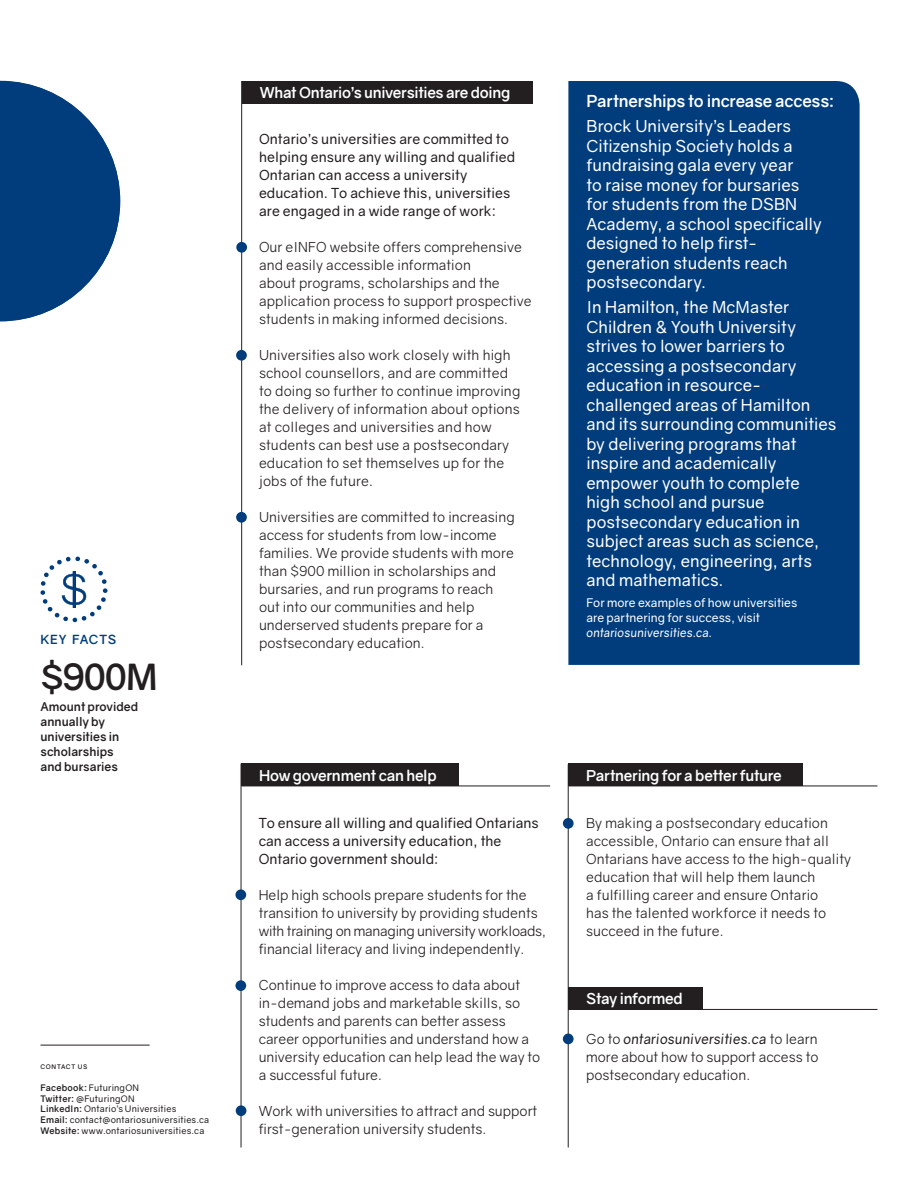
<style>
.page{position:relative;width:918px;height:1188px;background:#fff}
.page>*{position:absolute;margin:0;border:0;box-sizing:border-box;transform-origin:0 0}
.t1{font:700 36px "Gravity";color:#231f20}
.t2{font:16.5px/19.5px "Gravity";letter-spacing:.005em;color:#fff}
.t3{font:700 16.5px "Gravity";letter-spacing:-.015em;color:#fff}
.t4{font:700 15px "Gravity";letter-spacing:-.02em;color:#fff}
.t5{font:13.8px/18px "Gravity";letter-spacing:.005em;color:#231f20}
.t6{font:13.8px/18px "Gravity";letter-spacing:.005em;color:#231f20}
.t7{font:700 12.6px "Gravity";letter-spacing:.06em;color:#013d7d}
.t8{font:12px/15px "Gravity";color:#fff}
.t9{font:700 12px/15px "Gravity";color:#231f20}
.t10{font:9px/10.8px "Gravity";letter-spacing:.02em;color:#231f20}
.t11{font:700 6.3px "Gravity";letter-spacing:.095em;color:#231f20}
.s1{font-weight:700}
.s2{font-style:italic}
</style>
<div class="page">
<hr style="left:241px;top:764px;width:1px;height:384px;background:#231f20">
<div style="left:568px;top:764px;width:234px;height:22px;background:#231f20"></div>
<hr style="left:568px;top:786px;width:309px;height:1px;background:#231f20">
<hr style="left:241px;top:81px;width:1px;height:584px;background:#231f20">
<div style="left:568px;top:81px;width:292px;height:584px;background:#013d7d"></div>
<hr style="left:568px;top:764px;width:1px;height:384px;background:#231f20">
<hr style="left:241px;top:786px;width:309px;height:1px;background:#231f20">
<div style="left:241px;top:764px;width:218px;height:22px;background:#231f20"></div>
<hr style="left:575px;top:1009px;width:303px;height:1px;background:#231f20">
<div style="left:236px;top:242px;width:11px;height:11px;background:#013d7d;border-radius:50%"></div>
<div style="left:235px;top:889px;width:11px;height:11px;background:#013d7d;border-radius:50%"></div>
<div style="left:235px;top:980px;width:11px;height:11px;background:#013d7d;border-radius:50%"></div>
<div style="left:563px;top:1034px;width:11px;height:10px;background:#013d7d;border-radius:50%"></div>
<div style="left:568px;top:987px;width:135px;height:23px;background:#231f20"></div>
<div style="left:242px;top:81px;width:290px;height:22px;background:#231f20"></div>
<hr style="left:40px;top:1045px;width:110px;height:1px;background:#231f20">
<div style="left:563px;top:818px;width:11px;height:11px;background:#013d7d;border-radius:50%"></div>
<div style="left:236px;top:350px;width:11px;height:11px;background:#013d7d;border-radius:50%"></div>
<div style="left:236px;top:512px;width:11px;height:11px;background:#013d7d;border-radius:50%"></div>
<div style="left:236px;top:1105px;width:10px;height:11px;background:#013d7d;border-radius:50%"></div>
<svg style="left:40px;top:557px;width:68px;height:65px"></svg>
<hr style="left:73px;top:571px;width:2px;height:37px;background:#013d7d">
<svg style="left:0;top:81px;width:120px;height:240px"></svg>
<p class="t7" style="left:40px;top:631px;width:77px">KEY FACTS</p>
<h1 class="t1" style="left:40px;top:655px;width:119px">$900M</h1>
<p class="t9" style="left:40px;top:699px;width:99px">Amount provided annually by universities in scholarships<br>and bursaries</p>
<p class="t11" style="left:40px;top:1063px;width:48px">CONTACT US</p>
<p class="t10" style="left:40px;top:1082px;width:170px"><span class="s1">Facebook:</span> FuturingON<br><span class="s1">Twitter:</span> @FuturingON<br><span class="s1">LinkedIn:</span> Ontario’s Universities<br><span class="s1">Email:</span> contact@ontariosuniversities.ca <span class="s1">Website:</span> www.ontariosuniversities.ca</p>
<p class="t4" style="left:260px;top:83px;width:252px">What Ontario’s universities are doing</p>
<p class="t6" style="left:259px;top:130px;width:258px">Ontario’s universities are committed to helping ensure any willing and qualified Ontarian can access a university education. To achieve this, universities are engaged in a wide range of work:</p>
<p class="t5" style="left:259px;top:238px;width:274px">Our eINFO website offers comprehensive and easily accessible information<br>about programs, scholarships and the application process to support prospective students in making informed decisions.</p>
<p class="t5" style="left:259px;top:346px;width:263px">Universities also work closely with high school counsellors, and are committed to doing so further to continue improving the delivery of information about options at colleges and universities and how students can best use a postsecondary education to set themselves up for the jobs of the future.</p>
<p class="t5" style="left:259px;top:508px;width:257px">Universities are committed to increasing access for students from low-income families. We provide students with more than $900 million in scholarships and bursaries, and run programs to reach out into our communities and help underserved students prepare for a postsecondary education.</p>
<p class="t3" style="left:586px;top:91px;width:249px">Partnerships to increase access:</p>
<p class="t2" style="left:586px;top:117px;width:237px">Brock University’s Leaders<br>Citizenship Society holds a fundraising gala every year<br>to raise money for bursaries for students from the DSBN<br>Academy, a school specifically designed to help first&shy;generation students reach postsecondary.</p>
<p class="t2" style="left:586px;top:298px;width:251px">In Hamilton, the McMaster<br>Children &amp; Youth University strives to lower barriers to accessing a postsecondary education in resource&shy;challenged areas of Hamilton and its surrounding communities by delivering programs that inspire and academically empower youth to complete high school and pursue postsecondary education in subject areas such as science, technology, engineering, arts and mathematics.</p>
<p class="t8" style="left:586px;top:595px;width:212px">For more examples of how universities are partnering for success, visit <span class="s2">ontariosuniversities.ca</span>.</p>
<p class="t4" style="left:259px;top:766px;width:179px">How government can help</p>
<p class="t6" style="left:259px;top:814px;width:282px">To ensure all willing and qualified Ontarians can access a university education, the<br>Ontario government should:</p>
<p class="t5" style="left:259px;top:886px;width:289px">Help high schools prepare students for the transition to university by providing students with training on managing university workloads, financial literacy and living independently.</p>
<p class="t5" style="left:259px;top:976px;width:283px">Continue to improve access to data about in-demand jobs and marketable skills, so students and parents can better assess career opportunities and understand how a university education can help lead the way to a successful future.</p>
<p class="t5" style="left:259px;top:1102px;width:280px">Work with universities to attract and support first-generation university students.</p>
<p class="t4" style="left:586px;top:766px;width:197px">Partnering for a better future</p>
<p class="t5" style="left:586px;top:814px;width:267px">By making a postsecondary education accessible, Ontario can ensure that all Ontarians have access to the high-quality education that will help them launch<br>a fulfilling career and ensure Ontario<br>has the talented workforce it needs to succeed in the future.</p>
<p class="t4" style="left:586px;top:989px;width:98px">Stay informed</p>
<p class="t5" style="left:586px;top:1030px;width:234px;text-align:justify">Go to <span class="s2">ontariosuniversities.ca</span> to learn more about how to support access to postsecondary education.</p>
</div>
